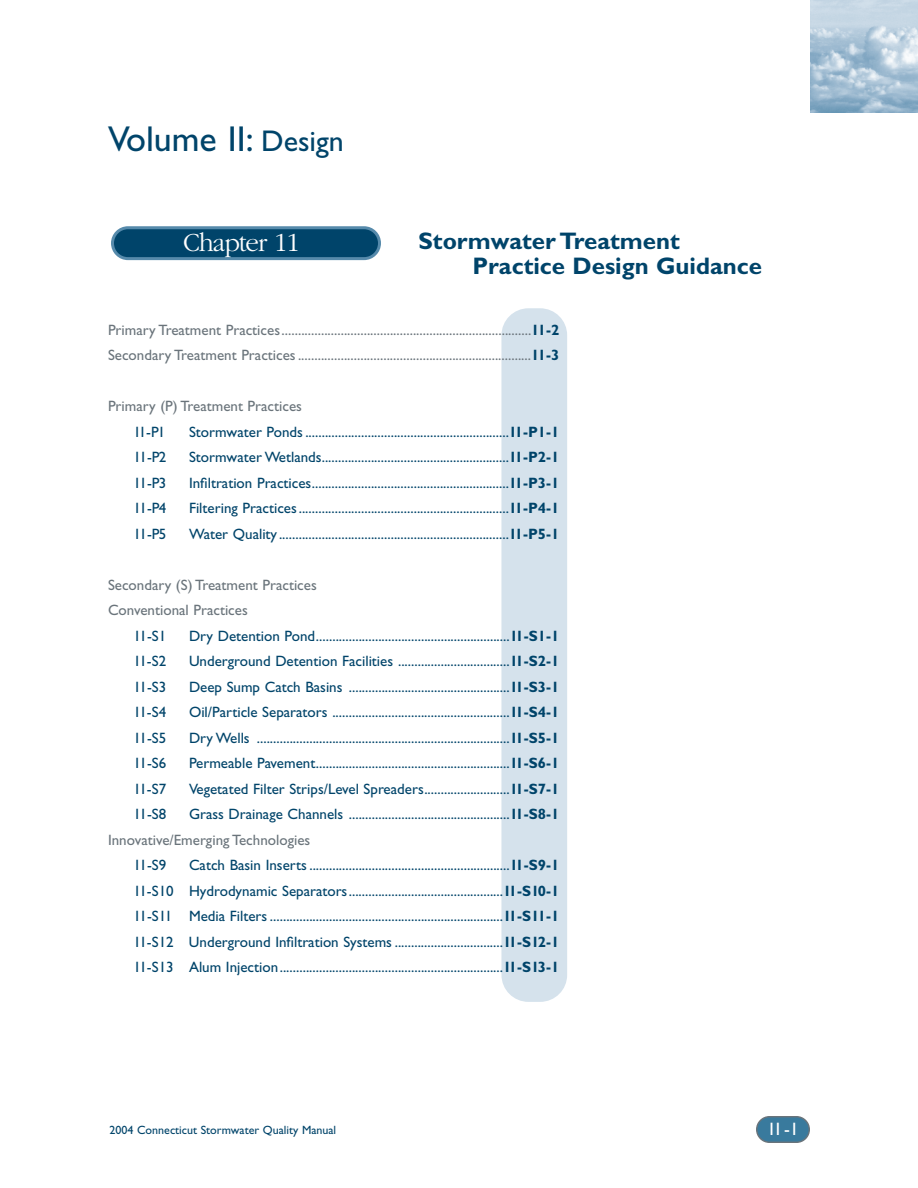
<style>
.page{position:relative;width:918px;height:1188px;background:#fff}
.page>*{position:absolute;margin:0;border:0;box-sizing:border-box;transform-origin:0 0}
.t1{font:36px "Gill Sans";color:#00446a}
.t2{font:300 27px "Garamond";letter-spacing:-.04em;color:#fff}
.t3{font:700 24px/25.5px "Gill Sans";color:#00446a}
.t4{font:18px "Gill Sans";color:#fff}
.t5{font:15px/25.5px "Gill Sans";color:#00446a}
.t6{font:15px/25.5px "Gill Sans";color:#6a747b}
.t7{font:12px "Gill Sans";color:#00446a}
.s1{font-size:30px}
.s2{font-weight:700;color:#00446a}
.s3{font-weight:700}
.s4{color:#6a747b}
</style>
<div class="page">
<img style="left:810px;top:0;width:108px;height:112px">
<div style="left:501px;top:308px;width:66px;height:694px;background:#d5e2ec;border-radius:27px"></div>
<svg style="left:111px;top:226px;width:270px;height:34px;background:#18577a"></svg>
<svg style="left:756px;top:1116px;width:54px;height:27px"></svg>
<h1 class="t1" style="left:108px;top:126px;width:237px">Volume II: <span class="s1">Design</span></h1>
<h2 class="t2" style="left:183px;top:232px;width:118px">Chapter 11</h2>
<h3 class="t3" style="left:472px;top:230px;width:291px;text-indent:-54px">Stormwater Treatment<br>Practice Design Guidance</h3>
<p class="t6" style="left:108px;top:319px;width:453px">Primary Treatment Practices............................................................................<span class="s2">11-2<br></span>Secondary Treatment Practices .......................................................................<span class="s2">11-3</span></p>
<p class="t6" style="left:108px;top:395px;width:195px">Primary (P) Treatment Practices</p>
<p class="t5" style="left:134px;top:421px;width:33px">11-P1</p>
<p class="t5" style="left:189px;top:421px;width:372px">Stormwater Ponds ..............................................................<span class="s3">11-P1-1</span></p>
<p class="t5" style="left:134px;top:446px;width:34px">11-P2</p>
<p class="t5" style="left:189px;top:446px;width:372px">Stormwater Wetlands.........................................................<span class="s3">11-P2-1</span></p>
<p class="t5" style="left:134px;top:472px;width:34px">11-P3</p>
<p class="t5" style="left:189px;top:472px;width:372px">Infiltration Practices............................................................<span class="s3">11-P3-1</span></p>
<p class="t5" style="left:134px;top:497px;width:34px">11-P4</p>
<p class="t5" style="left:189px;top:497px;width:372px">Filtering Practices................................................................<span class="s3">11-P4-1</span></p>
<p class="t5" style="left:134px;top:523px;width:34px">11-P5</p>
<p class="t5" style="left:189px;top:523px;width:372px">Water Quality......................................................................<span class="s3">11-P5-1</span></p>
<p class="t6" style="left:108px;top:574px;width:210px">Secondary (S) Treatment Practices<br>Conventional Practices</p>
<p class="t5" style="left:134px;top:625px;width:34px">11-S1</p>
<p class="t5" style="left:189px;top:625px;width:372px">Dry Detention Pond...........................................................<span class="s3">11-S1-1</span></p>
<p class="t5" style="left:134px;top:650px;width:34px">11-S2</p>
<p class="t5" style="left:189px;top:650px;width:372px">Underground Detention Facilities ..................................<span class="s3">11-S2-1</span></p>
<p class="t5" style="left:134px;top:676px;width:34px">11-S3</p>
<p class="t5" style="left:189px;top:676px;width:372px">Deep Sump Catch Basins .................................................<span class="s3">11-S3-1</span></p>
<p class="t5" style="left:134px;top:701px;width:34px">11-S4</p>
<p class="t5" style="left:189px;top:701px;width:372px">Oil/Particle Separators ......................................................<span class="s3">11-S4-1</span></p>
<p class="t5" style="left:134px;top:727px;width:34px">11-S5</p>
<p class="t5" style="left:189px;top:727px;width:372px">Dry Wells .............................................................................<span class="s3">11-S5-1</span></p>
<p class="t5" style="left:134px;top:752px;width:34px">11-S6</p>
<p class="t5" style="left:189px;top:752px;width:372px">Permeable Pavement...........................................................<span class="s3">11-S6-1</span></p>
<p class="t5" style="left:134px;top:778px;width:34px">11-S7</p>
<p class="t5" style="left:189px;top:778px;width:372px">Vegetated Filter Strips/Level Spreaders..........................<span class="s3">11-S7-1</span></p>
<p class="t5" style="left:134px;top:803px;width:34px">11-S8</p>
<p class="t5" style="left:108px;top:803px;width:453px;text-indent:81px">Grass Drainage Channels .................................................<span class="s3">11-S8-1<br></span><span class="s4">Innovative/Emerging Technologies</span></p>
<p class="t5" style="left:134px;top:854px;width:34px">11-S9</p>
<p class="t5" style="left:134px;top:854px;width:427px;text-align:justify;text-indent:56px">Catch Basin Inserts .............................................................<span class="s3">11-S9-1<br></span>11-S10 Hydrodynamic Separators...............................................<span class="s3">11-S10-1<br></span>11-S11 Media Filters .......................................................................<span class="s3">11-S11-1<br></span>11-S12 Underground Infiltration Systems .................................<span class="s3">11-S12-1<br></span>11-S13 Alum Injection....................................................................<span class="s3">11-S13-1</span></p>
<p class="t7" style="left:110px;top:1126px;width:228px">2004 Connecticut Stormwater Quality Manual</p>
<p class="t4" style="left:767px;top:1122px;width:33px">11-1</p>
</div>
